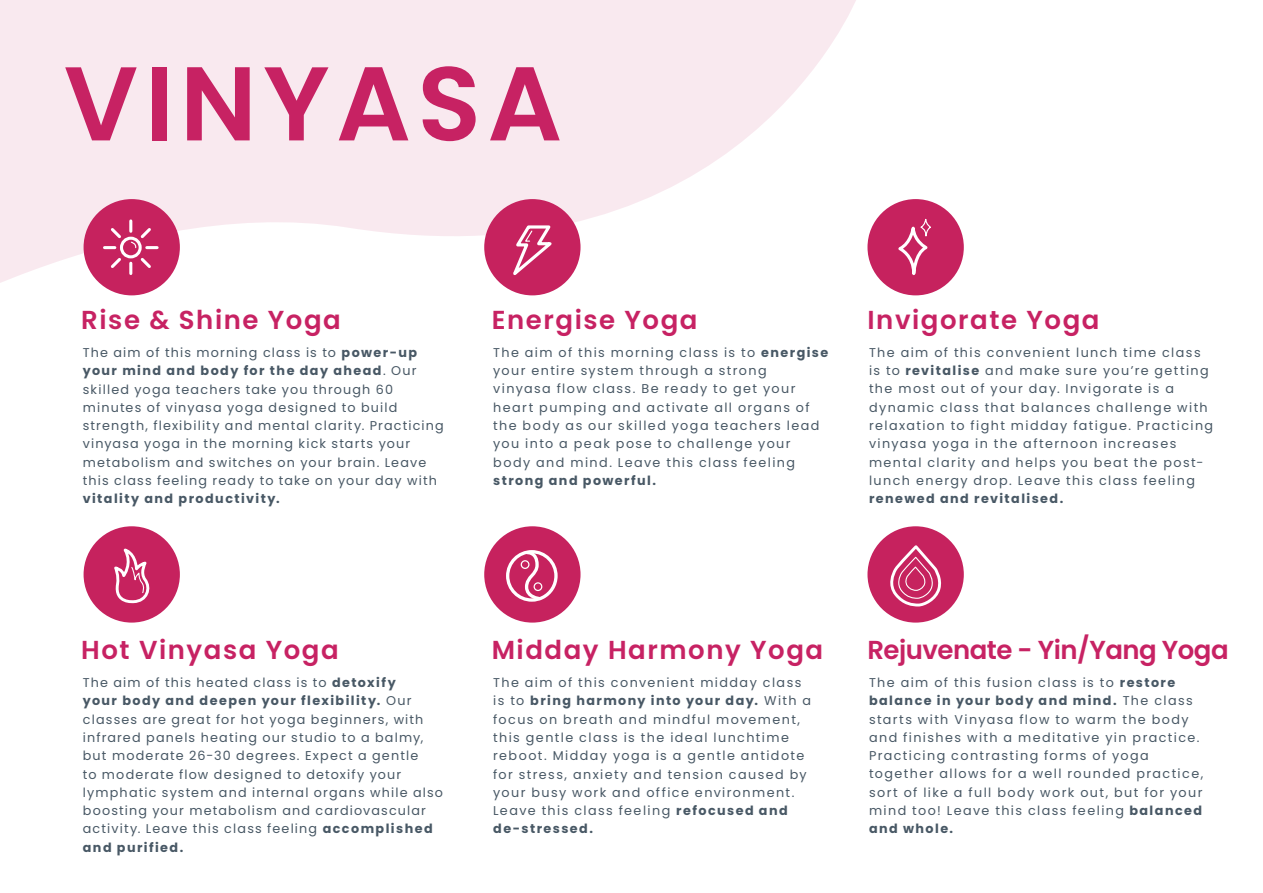
<style>
.page{position:relative;width:1263px;height:893px;background:#fff}
.page>*{position:absolute;margin:0;border:0;box-sizing:border-box;transform-origin:0 0}
.t1{font:600 104.7px "Poppins";letter-spacing:.06em;color:#c72263}
.t2{font:600 25.95px "Poppins";letter-spacing:.06em;color:#c72263}
.t3{font:600 25.95px "Poppins";letter-spacing:-.02em;color:#c72263}
.t4{font:12.75px/18.3px "Poppins";letter-spacing:.105em;color:#485865}
.t5{font:700 12.75px "Poppins";letter-spacing:.115em;color:#485865}
.s1{font-weight:700}
</style>
<div class="page">
<svg style="left:0;top:0;width:856px;height:296px;fill:#f9e9ef"></svg>
<div style="left:84px;top:526px;width:96px;height:97px;background:#c6225e;border-radius:50%"></div>
<div style="left:84px;top:199px;width:96px;height:96px;background:#c6225e;border-radius:50%"></div>
<div style="left:484px;top:526px;width:96px;height:97px;background:#c6225e;border-radius:50%"></div>
<div style="left:484px;top:199px;width:96px;height:96px;background:#c6225e;border-radius:50%"></div>
<div style="left:867px;top:526px;width:97px;height:97px;background:#c6225e;border-radius:50%"></div>
<div style="left:867px;top:199px;width:97px;height:96px;background:#c6225e;border-radius:50%"></div>
<div style="left:120px;top:237px;width:22px;height:21px;border:3px solid #fff;border-radius:50%"></div>
<svg style="left:138px;top:255px;width:13px;height:13px"></svg>
<svg style="left:110px;top:255px;width:22px;height:19px"></svg>
<svg style="left:105px;top:221px;width:52px;height:28px"></svg>
<svg style="left:513px;top:225px;width:39px;height:50px"></svg>
<svg style="left:898px;top:225px;width:31px;height:51px"></svg>
<div style="left:920px;top:219px;width:11px;height:18px;border:1px solid #fff;border-radius:50%"></div>
<svg style="left:113px;top:550px;width:42px;height:73px"></svg>
<svg style="left:506px;top:550px;width:52px;height:52px"></svg>
<div style="left:534px;top:582px;width:8px;height:9px;border:1px solid #fff;border-radius:50%"></div>
<div style="left:521px;top:560px;width:8px;height:9px;border:1px solid #fff;border-radius:50%"></div>
<svg style="left:890px;top:545px;width:52px;height:62px"></svg>
<h1 class="t1" style="left:64px;top:43px;width:500px">VINYASA</h1>
<h2 class="t2" style="left:81px;top:305px;width:261px">Rise &amp; Shine Yoga</h2>
<p class="t4" style="left:83px;top:343px;width:363px">The aim of this morning class is to <span class="s1">power-up your mind and body for the day ahead</span>. Our skilled yoga teachers take you through 60 minutes of vinyasa yoga designed to build strength, flexibility and mental clarity. Practicing vinyasa yoga in the morning kick starts your metabolism and switches on your brain. Leave this class feeling ready to take on your day with</p>
<p class="t5" style="left:83px;top:491px;width:199px">vitality and productivity.</p>
<h2 class="t2" style="left:492px;top:305px;width:207px">Energise Yoga</h2>
<p class="t4" style="left:493px;top:343px;width:337px">The aim of this morning class is to <span class="s1">energise </span>your entire system through a strong<br>vinyasa flow class. Be ready to get your heart pumping and activate all organs of the body as our skilled yoga teachers lead you into a peak pose to challenge your body and mind. Leave this class feeling</p>
<p class="t5" style="left:493px;top:473px;width:164px">strong and powerful.</p>
<h2 class="t2" style="left:867px;top:305px;width:233px">Invigorate Yoga</h2>
<p class="t4" style="left:869px;top:343px;width:346px">The aim of this convenient lunch time class is to <span class="s1">revitalise</span> and make sure you’re getting the most out of your day. Invigorate is a dynamic class that balances challenge with relaxation to fight midday fatigue. Practicing vinyasa yoga in the afternoon increases mental clarity and helps you beat the post&shy;lunch energy drop. Leave this class feeling</p>
<p class="t5" style="left:869px;top:491px;width:196px">renewed and revitalised.</p>
<h2 class="t2" style="left:81px;top:635px;width:259px">Hot Vinyasa Yoga</h2>
<p class="t4" style="left:83px;top:673px;width:362px">The aim of this heated class is to <span class="s1">detoxify<br>your body and deepen your flexibility.</span> Our classes are great for hot yoga beginners, with infrared panels heating our studio to a balmy, but moderate 26-30 degrees. Expect a gentle<br>to moderate flow designed to detoxify your lymphatic system and internal organs while also boosting your metabolism and cardiovascular activity. Leave this class feeling <span class="s1">accomplished and purified.</span></p>
<h2 class="t2" style="left:492px;top:635px;width:333px">Midday Harmony Yoga</h2>
<p class="t4" style="left:493px;top:673px;width:319px">The aim of this convenient midday class is to <span class="s1">bring harmony into your day.</span> With a focus on breath and mindful movement, this gentle class is the ideal lunchtime reboot. Midday yoga is a gentle antidote for stress, anxiety and tension caused by your busy work and office environment.<br>Leave this class feeling <span class="s1">refocused and de-stressed.</span></p>
<h2 class="t3" style="left:867px;top:635px;width:363px">Rejuvenate - Yin/Yang Yoga</h2>
<p class="t4" style="left:869px;top:673px;width:336px">The aim of this fusion class is to <span class="s1">restore balance in your body and mind.</span> The class starts with Vinyasa flow to warm the body and finishes with a meditative yin practice.<br>Practicing contrasting forms of yoga together allows for a well rounded practice, sort of like a full body work out, but for your mind too! Leave this class feeling <span class="s1">balanced and whole.</span></p>
</div>
